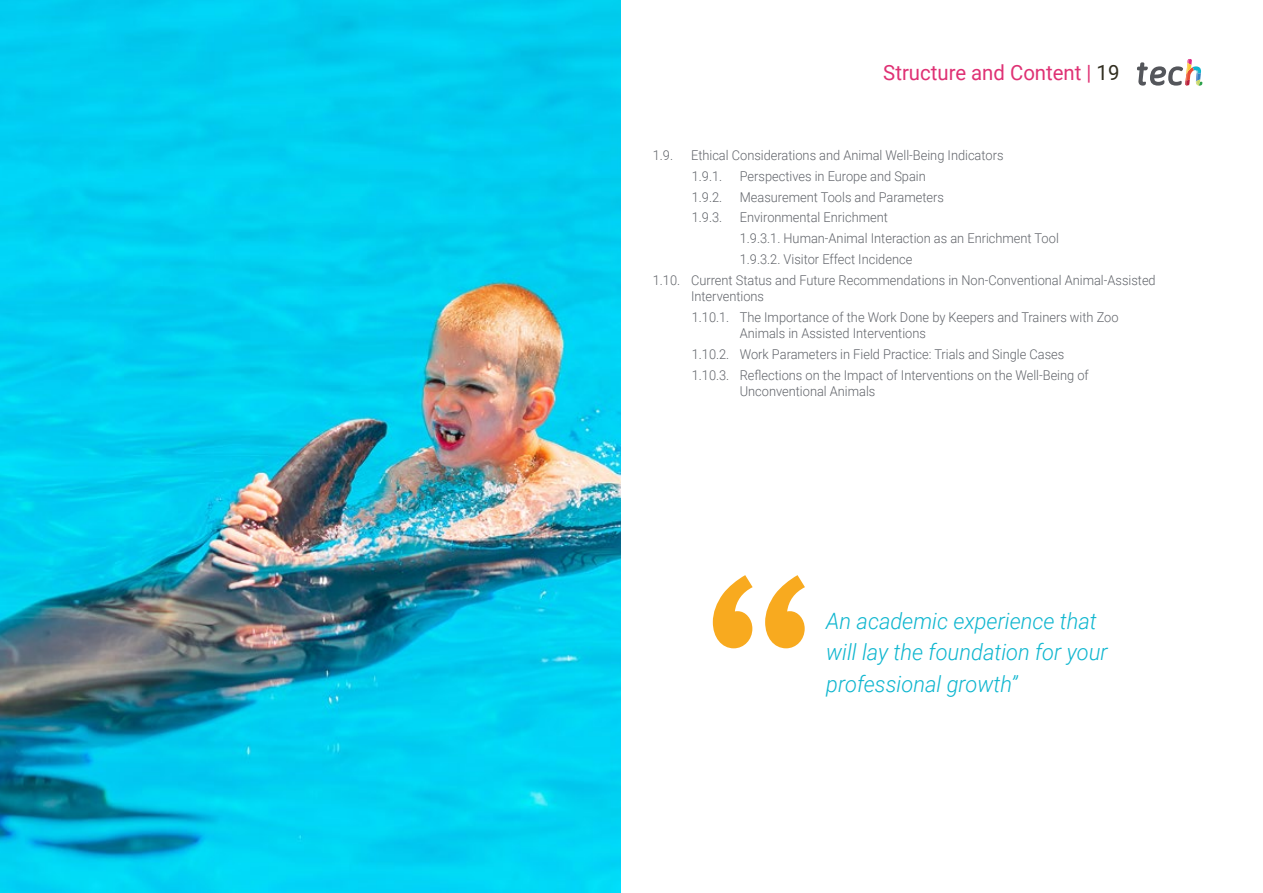
<style>
.page{position:relative;width:1263px;height:893px;background:#fff}
.page>*{position:absolute;margin:0;border:0;box-sizing:border-box;transform-origin:0 0}
.t1{font:italic 300 22.5px/31.5px "Roboto";color:#0fb6cf}
.t2{font:21px "Roboto";color:#df3174}
.t3{font:300 13.5px/20.7px "Roboto";color:#61646a;scale:.95 1}
.s1{color:#312e20}
</style>
<div class="page">
<img style="left:0;top:0;width:621px;height:893px">
<svg style="left:1137px;top:59px;width:65px;height:27px"></svg>
<svg style="left:713px;top:575px;width:92px;height:73px"></svg>
<h2 class="t2" style="left:883px;top:57px;width:238px">Structure and Content | <span class="s1">19</span></h2>
<p class="t3" style="left:653px;top:144px;width:23px">1.9.</p>
<p class="t3" style="left:691px;top:144px;width:330px">Ethical Considerations and Animal Well-Being Indicators<br>1.9.1.</p>
<p class="t3" style="left:740px;top:165px;width:197px">Perspectives in Europe and Spain</p>
<p class="t3" style="left:692px;top:186px;width:34px">1.9.2.</p>
<p class="t3" style="left:740px;top:186px;width:216px">Measurement Tools and Parameters</p>
<p class="t3" style="left:692px;top:207px;width:34px">1.9.3.</p>
<p class="t3" style="left:740px;top:207px;width:157px">Environmental Enrichment</p>
<p class="t3" style="left:740px;top:227px;width:337px">1.9.3.1. Human-Animal Interaction as an Enrichment Tool</p>
<p class="t3" style="left:740px;top:248px;width:183px">1.9.3.2. Visitor Effect Incidence</p>
<p class="t3" style="left:653px;top:269px;width:531px">1.10. Current Status and Future Recommendations in Non-Conventional Animal-Assisted</p>
<p class="t3" style="left:691px;top:285px;width:452px">Interventions<br>1.10.1. The Importance of the Work Done by Keepers and Trainers with Zoo</p>
<p class="t3" style="left:692px;top:323px;width:419px;text-indent:48px">Animals in Assisted Interventions<br>1.10.2. Work Parameters in Field Practice: Trials and Single Cases<br>1.10.3. Reflections on the Impact of Interventions on the Well-Being of</p>
<p class="t3" style="left:740px;top:381px;width:144px">Unconventional Animals</p>
<h1 class="t1" style="left:826px;top:604px;width:283px">An academic experience that will lay the foundation for your professional growth”</h1>
</div>
